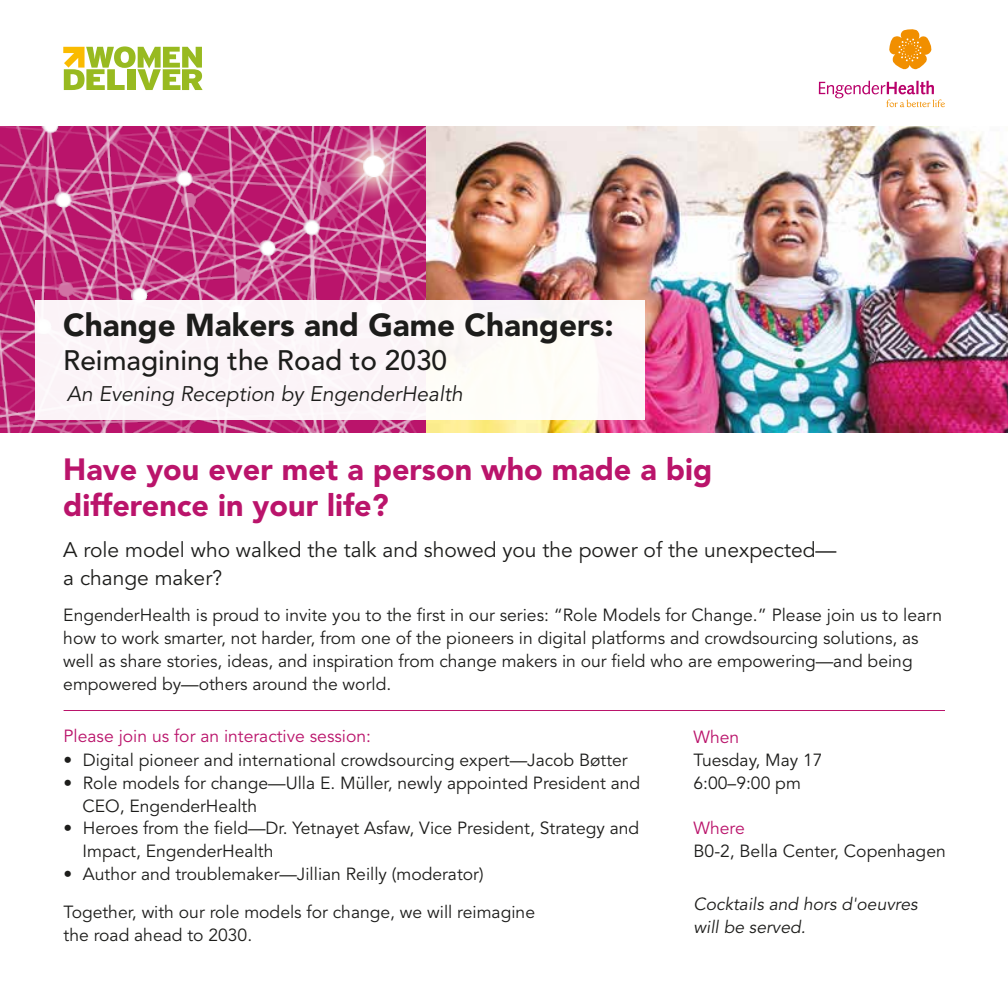
<style>
.page{position:relative;width:1008px;height:1008px;background:#fff}
.page>*{position:absolute;margin:0;border:0;box-sizing:border-box;transform-origin:0 0}
.t1{font:900 31.5px "Avenir LT Std";color:#1d1d1b}
.t2{font:900 30.45px/36.6px "Avenir LT Std";color:#ba146b}
.t3{font:500 28px "Avenir LT Std";color:#1d1d1b}
.t4{font:21px/28px "Avenir LT Std";color:#1d1d1b}
.t5{font:italic 21px "Avenir LT Std";color:#1d1d1b}
.t6{font:17.5px/22.8px "Avenir LT Std";color:#1d1d1b}
.t7{font:17.5px "Avenir LT Std";color:#ba146b}
.t8{font:italic 17.5px/22.8px "Avenir LT Std";color:#1d1d1b}
</style>
<div class="page">
<img style="left:0;top:126px;width:427px;height:307px">
<img style="left:427px;top:126px;width:581px;height:307px">
<div style="left:35px;top:300px;width:610px;height:120px;background:#fcf5f8"></div>
<svg style="left:889px;top:29px;width:43px;height:41px"></svg>
<svg style="left:819px;top:81px;width:126px;height:26px"></svg>
<hr style="left:64px;top:710px;width:881px;height:1px;background:#ba146b">
<svg style="left:63px;top:46px;width:140px;height:44px"></svg>
<h1 class="t1" style="left:63px;top:306px;width:552px">Change Makers and Game Changers:</h1>
<h3 class="t3" style="left:63px;top:344px;width:385px">Reimagining the Road to 2030</h3>
<p class="t5" style="left:67px;top:382px;width:397px">An Evening Reception by EngenderHealth</p>
<h2 class="t2" style="left:63px;top:451px;width:651px">Have you ever met a person who made a big difference in your life?</h2>
<p class="t4" style="left:63px;top:536px;width:775px">A role model who walked the talk and showed you the power of the unexpected— a change maker?</p>
<p class="t6" style="left:63px;top:604px;width:880px">EngenderHealth is proud to invite you to the first in our series: “Role Models for Change.” Please join us to learn how to work smarter, not harder, from one of the pioneers in digital platforms and crowdsourcing solutions, as well as share stories, ideas, and inspiration from change makers in our field who are empowering—and being empowered by—others around the world.</p>
<p class="t7" style="left:64px;top:726px;width:309px">Please join us for an interactive session:</p>
<p class="t6" style="left:64px;top:749px;width:566px">• Digital pioneer and international crowdsourcing expert—Jacob Bøtter</p>
<p class="t6" style="left:82px;top:772px;width:559px;text-indent:-19px">• Role models for change—Ulla E. Müller, newly appointed President and<br>CEO, EngenderHealth</p>
<p class="t6" style="left:82px;top:817px;width:558px;text-indent:-19px">• Heroes from the field—Dr. Yetnayet Asfaw, Vice President, Strategy and<br>Impact, EngenderHealth</p>
<p class="t6" style="left:64px;top:863px;width:422px">• Author and troublemaker—Jillian Reilly (moderator)</p>
<p class="t6" style="left:64px;top:901px;width:473px">Together, with our role models for change, we will reimagine the road ahead to 2030.</p>
<p class="t7" style="left:694px;top:727px;width:47px">When</p>
<p class="t6" style="left:694px;top:749px;width:131px">Tuesday, May 17<br>6:00–9:00 pm</p>
<p class="t7" style="left:694px;top:818px;width:53px">Where</p>
<p class="t6" style="left:694px;top:840px;width:254px">B0-2, Bella Center, Copenhagen</p>
<p class="t8" style="left:694px;top:894px;width:225px">Cocktails and hors d'oeuvres will be served.</p>
</div>
